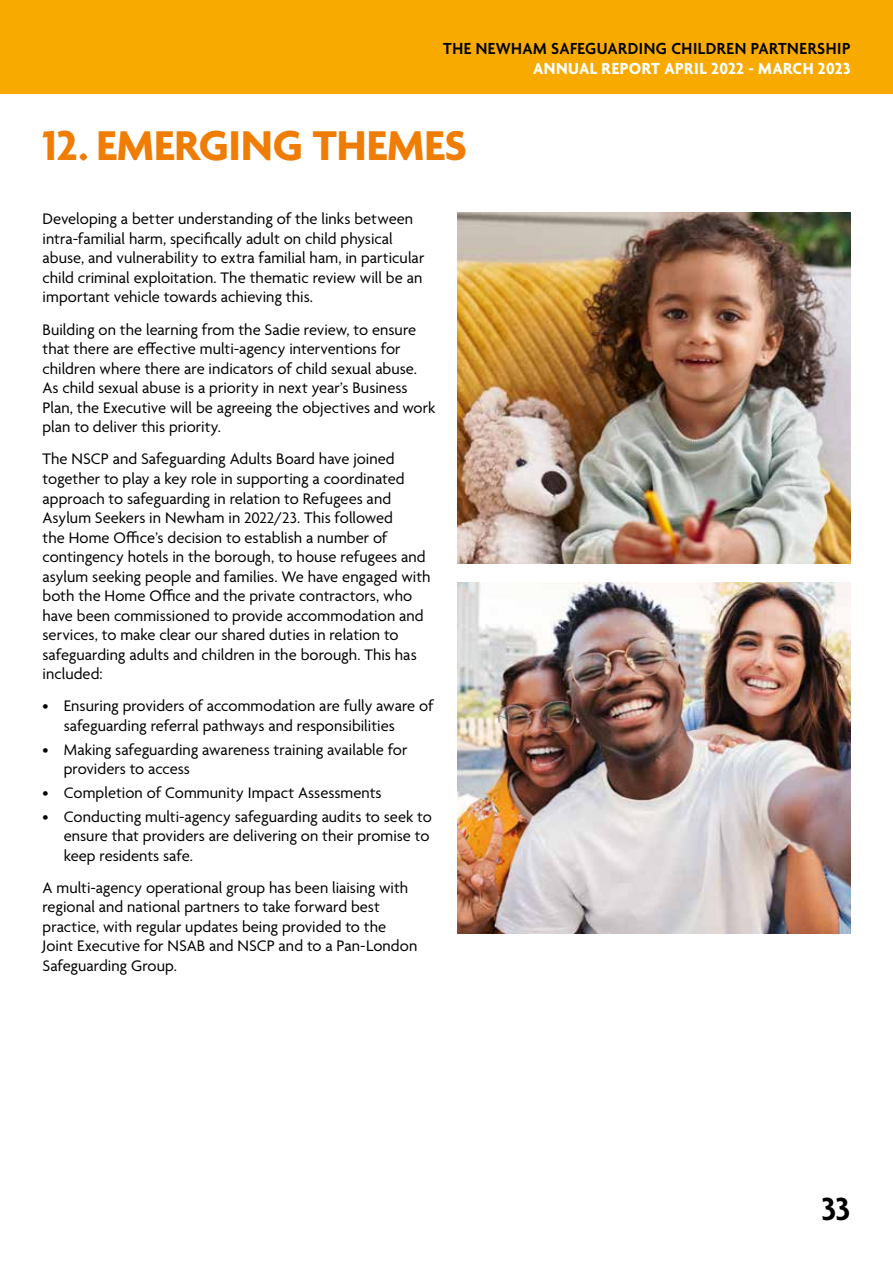
<style>
.page{position:relative;width:893px;height:1263px;background:#fff}
.page>*{position:absolute;margin:0;border:0;box-sizing:border-box;transform-origin:0 0}
.t1{font:700 45px "Agenda";color:#ef7d04}
.t2{font:600 34.5px "Agenda";color:#000}
.t3{font:600 17.4px "Agenda";letter-spacing:.03em;color:#000;scale:.95 1}
.t4{font:700 17.4px "Agenda";letter-spacing:.02em;color:#fff;scale:.95 1}
.t5{font:16.5px/19.5px "Agenda";color:#000}
</style>
<div class="page">
<div style="left:0;top:0;width:893px;height:94px;background:#f8aa00"></div>
<img style="left:457px;top:213px;width:393px;height:350px">
<img style="left:457px;top:583px;width:393px;height:350px">
<p class="t3" style="left:443px;top:39px;width:430px">THE NEWHAM SAFEGUARDING CHILDREN PARTNERSHIP</p>
<p class="t4" style="left:533px;top:59px;width:336px">ANNUAL REPORT APRIL 2022 - MARCH 2023</p>
<h1 class="t1" style="left:43px;top:121px;width:426px">12. EMERGING THEMES</h1>
<p class="t5" style="left:43px;top:210px;width:383px">Developing a better understanding of the links between intra-familial harm, specifically adult on child physical abuse, and vulnerability to extra familial ham, in particular child criminal exploitation. The thematic review will be an important vehicle towards achieving this.</p>
<p class="t5" style="left:43px;top:321px;width:394px">Building on the learning from the Sadie review, to ensure that there are effective multi-agency interventions for children where there are indicators of child sexual abuse.<br>As child sexual abuse is a priority in next year’s Business Plan, the Executive will be agreeing the objectives and work plan to deliver this priority.</p>
<p class="t5" style="left:43px;top:450px;width:390px">The NSCP and Safeguarding Adults Board have joined together to play a key role in supporting a coordinated approach to safeguarding in relation to Refugees and Asylum Seekers in Newham in 2022/23. This followed<br>the Home Office’s decision to establish a number of contingency hotels in the borough, to house refugees and asylum seeking people and families. We have engaged with both the Home Office and the private contractors, who have been commissioned to provide accommodation and services, to make clear our shared duties in relation to safeguarding adults and children in the borough. This has included:</p>
<p class="t5" style="left:64px;top:697px;width:371px;text-indent:-21px">• Ensuring providers of accommodation are fully aware of safeguarding referral pathways and responsibilities</p>
<p class="t5" style="left:64px;top:740px;width:345px;text-indent:-21px">• Making safeguarding awareness training available for providers to access</p>
<p class="t5" style="left:43px;top:784px;width:341px">• Completion of Community Impact Assessments</p>
<p class="t5" style="left:64px;top:808px;width:370px;text-indent:-21px">• Conducting multi-agency safeguarding audits to seek to ensure that providers are delivering on their promise to keep residents safe.</p>
<p class="t5" style="left:43px;top:879px;width:376px">A multi-agency operational group has been liaising with regional and national partners to take forward best practice, with regular updates being provided to the Joint Executive for NSAB and NSCP and to a Pan-London Safeguarding Group.</p>
<h2 class="t2" style="left:821px;top:1191px;width:31px">33</h2>
</div>
